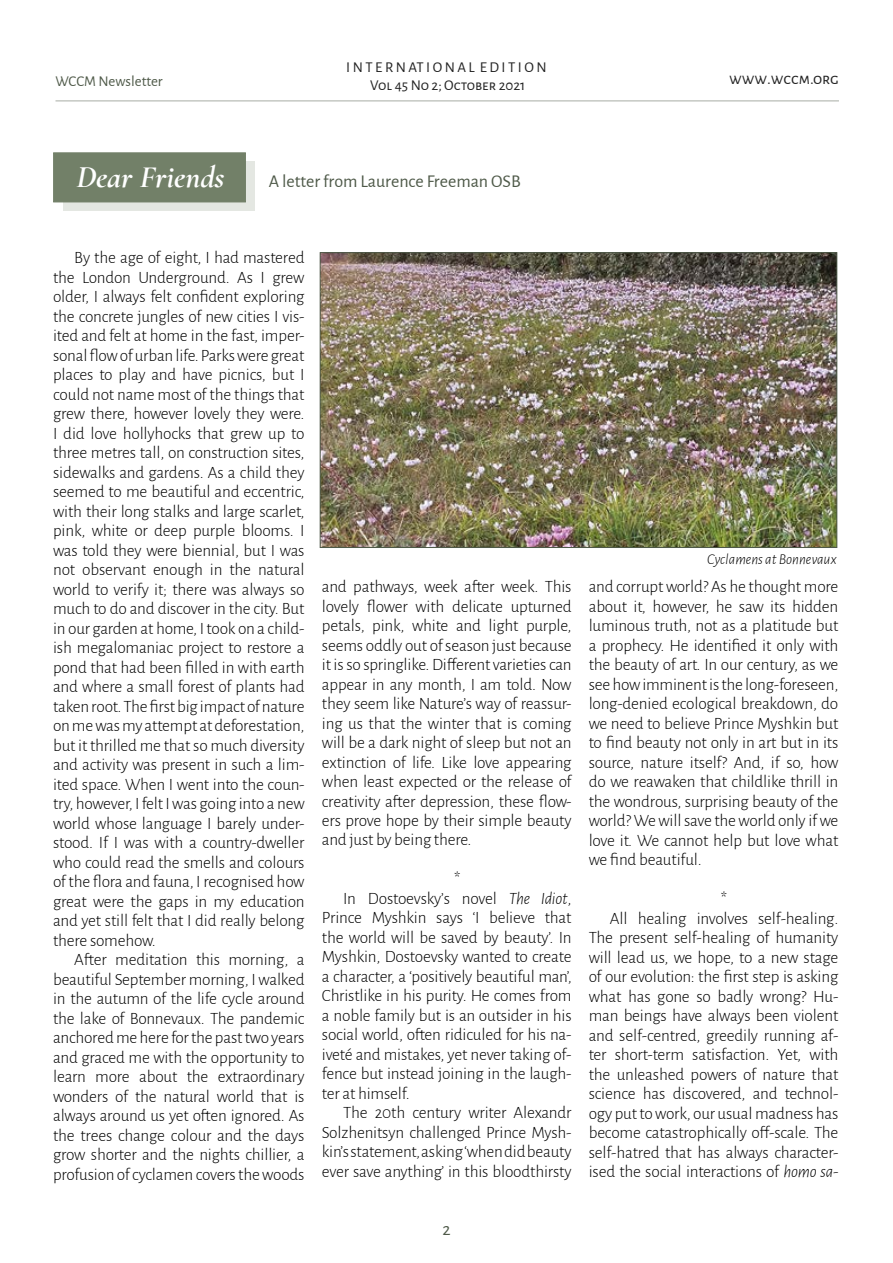
<style>
.page{position:relative;width:893px;height:1263px;background:#fff}
.page>*{position:absolute;margin:0;border:0;box-sizing:border-box;transform-origin:0 0}
.t1{font:italic 700 31.5px "Cormorant Garamond";color:#fff}
.t2{font:18px "Alegreya Sans";color:#4e5948}
.t3{font:300 17.25px/19.5px "Alegreya Sans";letter-spacing:-.01em;color:#000;text-align:justify}
.t4{font:16.5px "Alegreya Sans SC";color:#222}
.t5{font:15px/18px "Alegreya Sans SC";color:#222;text-align:center}
.t6{font:italic 300 15px "Alegreya Sans";color:#000}
.t7{font:15px "Alegreya Sans";color:#4e5948}
.s1{font-style:italic}
</style>
<div class="page">
<hr style="left:56px;top:101px;width:783px;height:1px;background:#4e5948">
<div style="left:63px;top:161px;width:192px;height:50px;background:#e4e7e2"></div>
<div style="left:53px;top:153px;width:193px;height:49px;background:#728068"></div>
<img style="left:322px;top:254px;width:513px;height:292px">
<div style="left:320px;top:252px;width:517px;height:296px;border:1px solid #4e5948"></div>
<p class="t5" style="left:346px;top:57px;width:202px">I N T E R N AT I O N A L E D I T I O N<br>Vol 45 No 2; October 2021</p>
<p class="t7" style="left:56px;top:71px;width:109px">WCCM Newsletter</p>
<p class="t4" style="left:729px;top:67px;width:111px">www.wccm.org</p>
<h1 class="t1" style="left:76px;top:158px;width:150px">Dear Friends</h1>
<p class="t2" style="left:269px;top:169px;width:254px">A letter from Laurence Freeman OSB</p>
<p class="t3" style="left:53px;top:247px;width:253px;text-indent:21px">By the age of eight, I had mastered the London Underground. As I grew older, I always felt confident exploring the concrete jungles of new cities I vis&shy;ited and felt at home in the fast, imper&shy;sonal flow of urban life. Parks were great places to play and have picnics, but I could not name most of the things that grew there, however lovely they were.<br>I did love hollyhocks that grew up to three metres tall, on construction sites, sidewalks and gardens. As a child they seemed to me beautiful and eccentric, with their long stalks and large scarlet, pink, white or deep purple blooms. I was told they were biennial, but I was not observant enough in the natural world to verify it; there was always so much to do and discover in the city. But in our garden at home, I took on a child&shy;ish megalomaniac project to restore a pond that had been filled in with earth and where a small forest of plants had taken root. The first big impact of nature on me was my attempt at deforestation, but it thrilled me that so much diversity and activity was present in such a lim&shy;ited space. When I went into the coun&shy;try, however, I felt I was going into a new world whose language I barely under&shy;stood. If I was with a country-dweller who could read the smells and colours of the flora and fauna, I recognised how great were the gaps in my education and yet still felt that I did really belong there somehow.</p>
<p class="t3" style="left:53px;top:949px;width:253px;text-indent:21px">After meditation this morning, a beautiful September morning, I walked in the autumn of the life cycle around the lake of Bonnevaux. The pandemic anchored me here for the past two years and graced me with the opportunity to learn more about the extraordinary wonders of the natural world that is always around us yet often ignored. As the trees change colour and the days grow shorter and the nights chillier, a profusion of cyclamen covers the woods</p>
<p class="t3" style="left:322px;top:576px;width:251px">and pathways, week after week. This lovely flower with delicate upturned petals, pink, white and light purple, seems oddly out of season just because it is so springlike. Different varieties can appear in any month, I am told. Now they seem like Nature’s way of reassur&shy;ing us that the winter that is coming will be a dark night of sleep but not an extinction of life. Like love appearing when least expected or the release of creativity after depression, these flow&shy;ers prove hope by their simple beauty and just by being there.</p>
<p class="t3" style="left:454px;top:868px;width:8px">*</p>
<p class="t3" style="left:343px;top:888px;width:230px">In Dostoevsky’s novel <span class="s1">The Idiot</span>,</p>
<p class="t3" style="left:322px;top:907px;width:251px">Prince Myshkin says ‘I believe that</p>
<p class="t3" style="left:322px;top:927px;width:251px">the world will be saved by beauty’. In</p>
<p class="t3" style="left:322px;top:946px;width:251px">Myshkin, Dostoevsky wanted to create</p>
<p class="t3" style="left:322px;top:966px;width:251px">a character, a ‘positively beautiful man’,</p>
<p class="t3" style="left:322px;top:985px;width:251px">Christlike in his purity. He comes from</p>
<p class="t3" style="left:322px;top:1005px;width:251px">a noble family but is an outsider in his</p>
<p class="t3" style="left:322px;top:1024px;width:251px">social world, often ridiculed for his na-</p>
<p class="t3" style="left:322px;top:1044px;width:251px">iveté and mistakes, yet never taking of-</p>
<p class="t3" style="left:322px;top:1063px;width:251px">fence but instead joining in the laugh-</p>
<p class="t3" style="left:322px;top:1083px;width:89px">ter at himself.</p>
<p class="t3" style="left:343px;top:1102px;width:230px">The 20th century writer Alexandr</p>
<p class="t3" style="left:322px;top:1122px;width:251px">Solzhenitsyn challenged Prince Mysh-</p>
<p class="t3" style="left:322px;top:1141px;width:251px">kin’s statement, asking ‘when did beauty</p>
<p class="t3" style="left:322px;top:1161px;width:251px">ever save anything’ in this bloodthirsty</p>
<p class="t6" style="left:707px;top:549px;width:131px">Cyclamens at Bonnevaux</p>
<p class="t3" style="left:589px;top:576px;width:251px">and corrupt world? As he thought more about it, however, he saw its hidden luminous truth, not as a platitude but a prophecy. He identified it only with the beauty of art. In our century, as we see how imminent is the long-foreseen, long-denied ecological breakdown, do we need to believe Prince Myshkin but to find beauty not only in art but in its source, nature itself? And, if so, how do we reawaken that childlike thrill in the wondrous, surprising beauty of the world? We will save the world only if we love it. We cannot help but love what we find beautiful.</p>
<p class="t3" style="left:721px;top:888px;width:8px">*</p>
<p class="t3" style="left:610px;top:908px;width:230px">All healing involves self-healing.</p>
<p class="t3" style="left:589px;top:927px;width:251px">The present self-healing of humanity</p>
<p class="t3" style="left:589px;top:947px;width:251px">will lead us, we hope, to a new stage</p>
<p class="t3" style="left:589px;top:966px;width:251px">of our evolution: the first step is asking</p>
<p class="t3" style="left:589px;top:986px;width:251px">what has gone so badly wrong? Hu-</p>
<p class="t3" style="left:589px;top:1005px;width:251px">man beings have always been violent</p>
<p class="t3" style="left:589px;top:1025px;width:251px">and self-centred, greedily running af-</p>
<p class="t3" style="left:589px;top:1044px;width:251px">ter short-term satisfaction. Yet, with</p>
<p class="t3" style="left:589px;top:1064px;width:251px">the unleashed powers of nature that</p>
<p class="t3" style="left:589px;top:1083px;width:251px">science has discovered, and technol-</p>
<p class="t3" style="left:589px;top:1103px;width:251px">ogy put to work, our usual madness has</p>
<p class="t3" style="left:589px;top:1122px;width:251px">become catastrophically off-scale. The</p>
<p class="t3" style="left:589px;top:1142px;width:251px">self-hatred that has always character-</p>
<p class="t3" style="left:589px;top:1161px;width:251px">ised the social interactions of <span class="s1">homo sa-</span></p>
<p class="t2" style="left:442px;top:1216px;width:10px">2</p>
</div>
